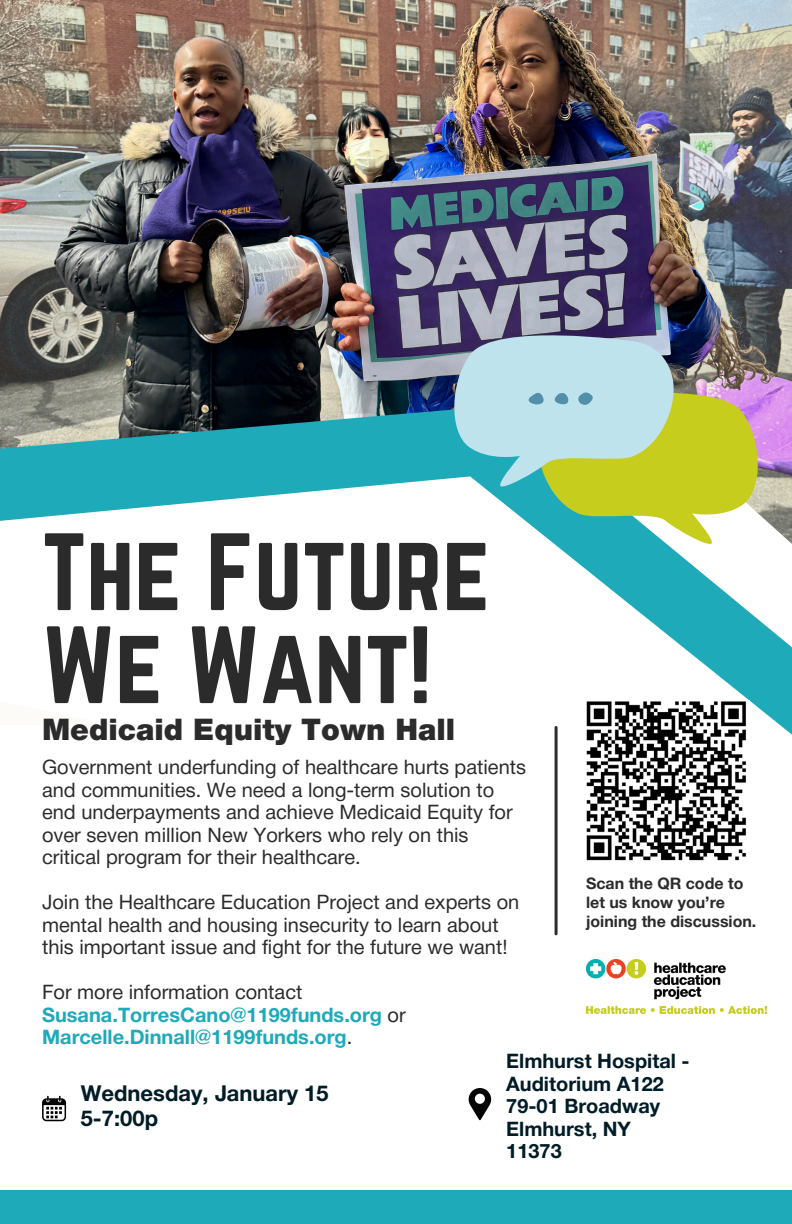
<style>
.page{position:relative;width:792px;height:1224px;background:#fff}
.page>*{position:absolute;margin:0;border:0;box-sizing:border-box;transform-origin:0 0}
.t1{font:96px/93px "Norwester";color:#2b2b2b}
.t2{font:900 30px "Helvetica Neue";color:#2b2b2b}
.t3{font:700 22px/25.6px "Helvetica Neue";color:#001c27}
.t4{font:20px/22.4px "Helvetica Neue";color:#2b2b2b}
.t5{font:700 20px/22.4px "Helvetica Neue";color:#1eaab9}
.t6{font:700 20px/22.4px "Helvetica Neue";color:#001c27}
.t7{font:700 16px/18.6px "Helvetica Neue";color:#2b2b2b}
.s1{font-weight:400;color:#2b2b2b}
</style>
<div class="page">
<img style="left:0;top:0;width:792px;height:254px">
<img style="left:0;top:254px;width:792px;height:74px">
<svg style="left:0;top:328px;width:792px;height:577px"></svg>
<hr style="left:555px;top:727px;width:3px;height:207px;background:#2b2b2b">
<img style="left:585px;top:700px;width:165px;height:165px">
<svg style="left:533px;top:379px;width:231px;height:168px;background:#aec671"></svg>
<svg style="left:448px;top:322px;width:231px;height:168px;background:#a7c9bc"></svg>
<svg style="left:525px;top:392px;width:19px;height:14px"></svg>
<svg style="left:550px;top:391px;width:19px;height:15px"></svg>
<svg style="left:578px;top:391px;width:16px;height:15px"></svg>
<svg style="left:42px;top:1096px;width:24px;height:25px"></svg>
<svg style="left:469px;top:1088px;width:22px;height:33px"></svg>
<div style="left:0;top:1190px;width:792px;height:34px;background:#1eaab9"></div>
<img style="left:586px;top:960px;width:180px;height:54px">
<p class="t1" style="left:42px;top:525px;width:450px">The Future<br>We Want!</p>
<p class="t2" style="left:42px;top:719px;width:415px">Medicaid Equity Town Hall</p>
<p class="t4" style="left:42px;top:758px;width:486px">Government underfunding of healthcare hurts patients and communities. We need a long-term solution to end underpayments and achieve Medicaid Equity for over seven million New Yorkers who rely on this critical program for their healthcare.</p>
<h1 class="t4" style="left:42px;top:893px;width:479px">Join the Healthcare Education Project and experts on mental health and housing insecurity to learn about this important issue and fight for the future we want!</h1>
<p class="t5" style="left:42px;top:983px;width:365px"><span class="s1">For more information contact<br></span>Susana.TorresCano@1199funds.org <span class="s1">or<br></span>Marcelle.Dinnall@1199funds.org<span class="s1">.</span></p>
<h2 class="t3" style="left:81px;top:1082px;width:250px">Wednesday, January 15<br>5-7:00p</h2>
<p class="t7" style="left:586px;top:876px;width:172px">Scan the QR code to let us know you’re joining the discussion.</p>
<p class="t6" style="left:506px;top:1052px;width:185px">Elmhurst Hospital -<br>Auditorium A122<br>79-01 Broadway<br>Elmhurst, NY<br>11373</p>
</div>
